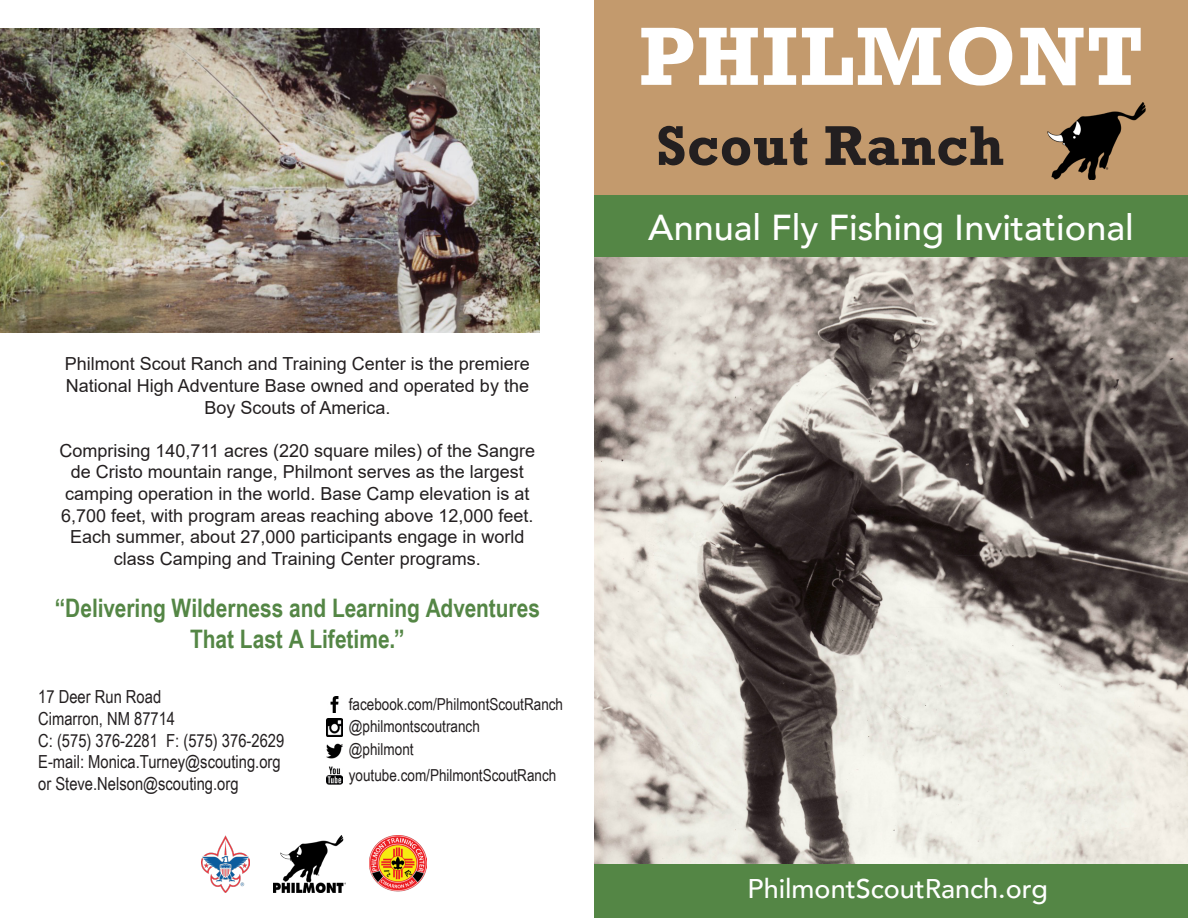
<style>
.page{position:relative;width:1188px;height:918px;background:#fff}
.page>*{position:absolute;margin:0;border:0;box-sizing:border-box;transform-origin:0 0}
.t1{font:700 84px "Rockwell";letter-spacing:.02em;color:#fff}
.t2{font:700 57px "Rockwell";letter-spacing:.01em;color:#231f20}
.t3{font:500 36px "Avenir";color:#fff}
.t4{font:500 27px "Avenir";color:#fff}
.t5{font:700 25.5px "Arial Narrow";color:#548645}
.Paragraph_Style_1{font:18px/21.6px "Arial";color:#231f20;text-align:center}
.t6{font:18px/21.6px "Arial Narrow";color:#231f20}
.t7{font:16.5px "Arial Narrow";color:#231f20}
</style>
<div class="page">
<div style="left:594px;top:0;width:594px;height:198px;background:#c39a6d"></div>
<div style="left:594px;top:195px;width:594px;height:63px;background:#548645"></div>
<img style="left:1047px;top:102px;width:99px;height:78px">
<img style="left:594px;top:258px;width:594px;height:606px">
<div style="left:594px;top:864px;width:594px;height:54px;background:#548645"></div>
<img style="left:0;top:29px;width:540px;height:303px">
<img style="left:201px;top:835px;width:48px;height:58px">
<img style="left:369px;top:835px;width:58px;height:57px">
<img style="left:274px;top:835px;width:71px;height:58px">
<img style="left:330px;top:697px;width:9px;height:16px">
<img style="left:326px;top:719px;width:17px;height:17px">
<img style="left:326px;top:743px;width:17px;height:16px">
<img style="left:326px;top:767px;width:17px;height:17px">
<p class="Paragraph_Style_1" style="left:65px;top:353px;width:467px">Philmont Scout Ranch and Training Center is the premiere<br>National High Adventure Base owned and operated by the<br>Boy Scouts of America.</p>
<p class="Paragraph_Style_1" style="left:59px;top:440px;width:477px">Comprising 140,711 acres (220 square miles) of the Sangre de Cristo mountain range, Philmont serves as the largest camping operation in the world. Base Camp elevation is at 6,700 feet, with program areas reaching above 12,000 feet.<br>Each summer, about 27,000 participants engage in world class Camping and Training Center programs.</p>
<p class="t5" style="left:55px;top:589px;width:487px">“Delivering Wilderness and Learning Adventures</p>
<p class="t5" style="left:190px;top:619px;width:216px">That Last A Lifetime.”</p>
<p class="t6" style="left:38px;top:686px;width:125px">17 Deer Run Road</p>
<p class="t6" style="left:38px;top:707px;width:138px">Cimarron, NM 87714</p>
<p class="t6" style="left:38px;top:729px;width:248px">C: (575) 376-2281 F: (575) 376-2629</p>
<p class="t6" style="left:38px;top:750px;width:244px">E-mail: Monica.Turney@scouting.org or Steve.Nelson@scouting.org</p>
<p class="t7" style="left:349px;top:692px;width:216px">facebook.com/PhilmontScoutRanch</p>
<p class="t7" style="left:349px;top:714px;width:133px">@philmontscoutranch</p>
<p class="t7" style="left:349px;top:738px;width:66px">@philmont</p>
<p class="t7" style="left:349px;top:763px;width:209px">youtube.com/PhilmontScoutRanch</p>
<p class="t1" style="left:639px;top:6px;width:506px">PHILMONT</p>
<p class="t2" style="left:656px;top:111px;width:350px">Scout Ranch</p>
<p class="t3" style="left:648px;top:196px;width:487px">Annual Fly Fishing Invitational</p>
<p class="t4" style="left:748px;top:865px;width:302px">PhilmontScoutRanch.org</p>
</div>
